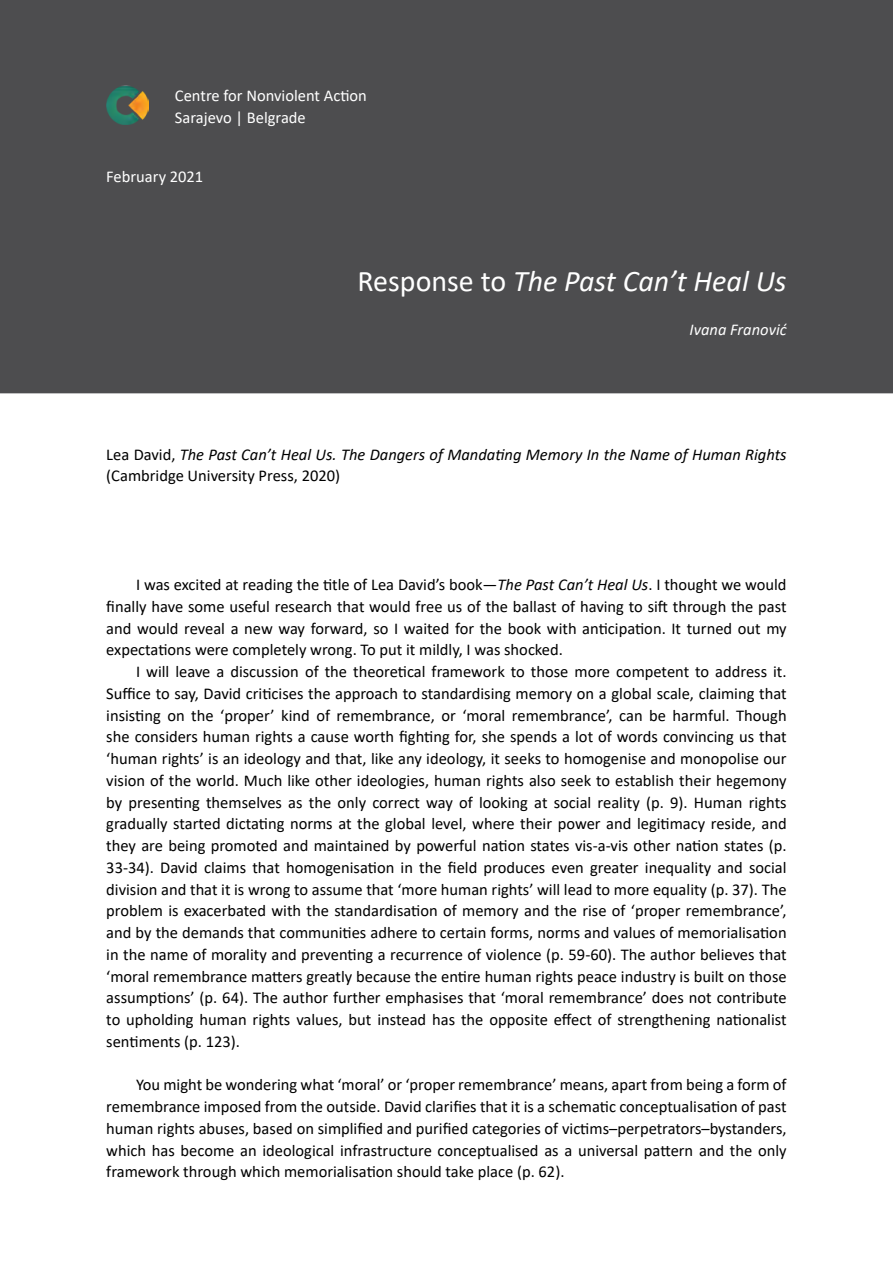
<style>
.page{position:relative;width:893px;height:1263px;background:#fff}
.page>*{position:absolute;margin:0;border:0;box-sizing:border-box;transform-origin:0 0}
.t1{font:italic 30px "Calibri";color:#fff}
.t2{font:16.5px/21.8px "Calibri";color:#000;text-align:justify}
.t3{font:italic 16.5px/21.8px "Calibri";color:#000}
.t4{font:16.5px/21.8px "Calibri";color:#fff}
.t5{font:italic 16.5px "Calibri";color:#fff}
.s1{font-style:normal}
.s2{font-style:italic}
</style>
<div class="page">
<div style="left:0;top:0;width:893px;height:393px;background:#4d4d4f"></div>
<img style="left:106px;top:85px;width:43px;height:39px">
<p class="t4" style="left:175px;top:85px;width:193px">Centre for Nonviolent Action<br>Sarajevo | Belgrade</p>
<p class="t4" style="left:106px;top:165px;width:99px">February 2021</p>
<h1 class="t1" style="left:357px;top:260px;width:431px"><span class="s1">Response to</span> The Past Can’t Heal Us</h1>
<p class="t5" style="left:690px;top:318px;width:99px">Ivana Franović</p>
<p class="t3" style="left:106px;top:442px;width:682px"><span class="s1">Lea David,</span> The Past Can’t Heal Us. The Dangers of Mandating Memory In the Name of Human Rights <span class="s1">(Cambridge University Press, 2020)</span></p>
<p class="t2" style="left:106px;top:573px;width:682px;text-indent:30px">I was excited at reading the title of Lea David’s book—<span class="s2">The Past Can’t Heal Us</span>. I thought we would finally have some useful research that would free us of the ballast of having to sift through the past and would reveal a new way forward, so I waited for the book with anticipation. It turned out my expectations were completely wrong. To put it mildly, I was shocked.</p>
<p class="t2" style="left:106px;top:660px;width:682px;text-indent:30px">I will leave a discussion of the theoretical framework to those more competent to address it.<br>Suffice to say, David criticises the approach to standardising memory on a global scale, claiming that insisting on the ‘proper’ kind of remembrance, or ‘moral remembrance’, can be harmful. Though she considers human rights a cause worth fighting for, she spends a lot of words convincing us that ‘human rights’ is an ideology and that, like any ideology, it seeks to homogenise and monopolise our vision of the world. Much like other ideologies, human rights also seek to establish their hegemony by presenting themselves as the only correct way of looking at social reality (p. 9). Human rights gradually started dictating norms at the global level, where their power and legitimacy reside, and they are being promoted and maintained by powerful nation states vis-a-vis other nation states (p.<br>33-34). David claims that homogenisation in the field produces even greater inequality and social division and that it is wrong to assume that ‘more human rights’ will lead to more equality (p. 37). The problem is exacerbated with the standardisation of memory and the rise of ‘proper remembrance’, and by the demands that communities adhere to certain forms, norms and values of memorialisation in the name of morality and preventing a recurrence of violence (p. 59-60). The author believes that ‘moral remembrance matters greatly because the entire human rights peace industry is built on those assumptions’ (p. 64). The author further emphasises that ‘moral remembrance’ does not contribute to upholding human rights values, but instead has the opposite effect of strengthening nationalist sentiments (p. 123).</p>
<p class="t2" style="left:106px;top:1073px;width:682px;text-indent:30px">You might be wondering what ‘moral’ or ‘proper remembrance’ means, apart from being a form of remembrance imposed from the outside. David clarifies that it is a schematic conceptualisation of past human rights abuses, based on simplified and purified categories of victims–perpetrators–bystanders, which has become an ideological infrastructure conceptualised as a universal pattern and the only framework through which memorialisation should take place (p. 62).</p>
</div>
